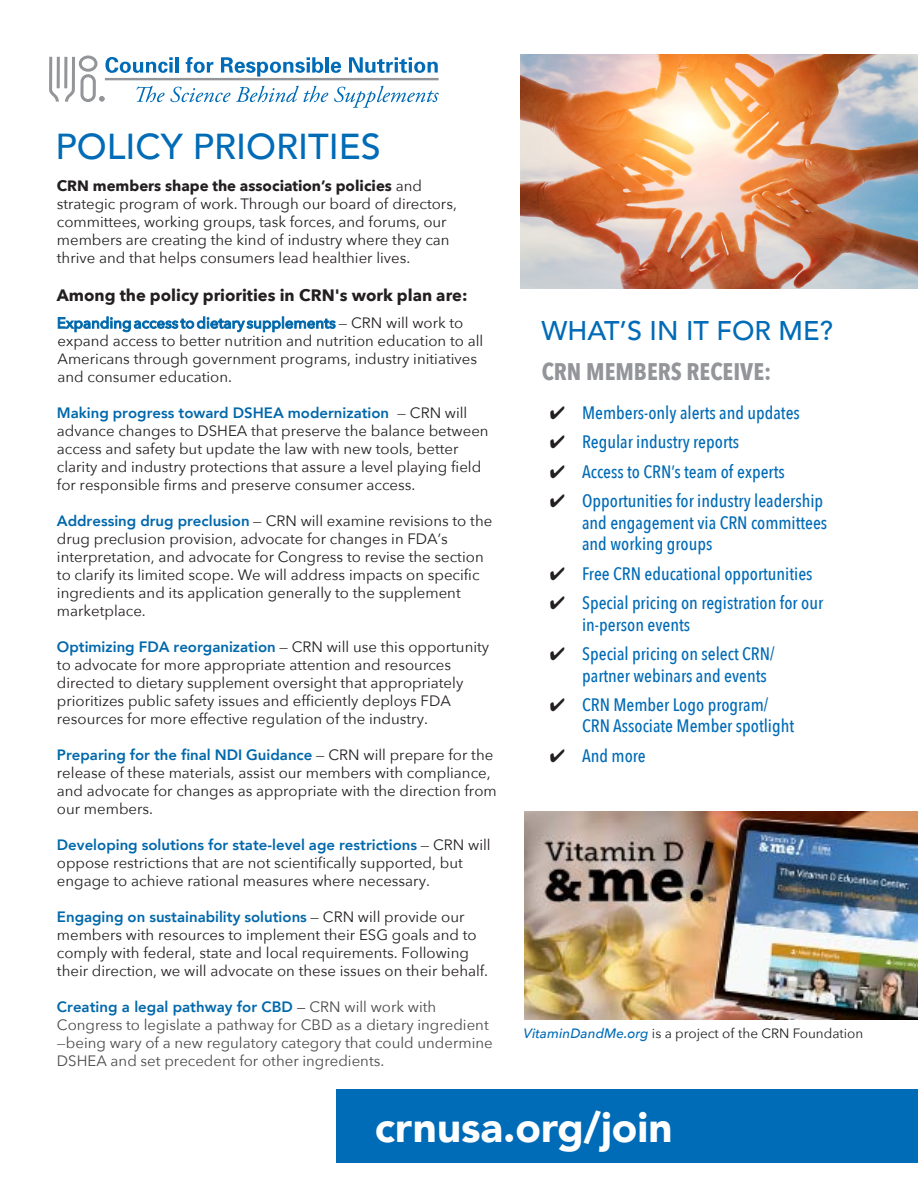
<style>
.page{position:relative;width:918px;height:1188px;background:#fff}
.page>*{position:absolute;margin:0;border:0;box-sizing:border-box;transform-origin:0 0}
.t1{font:900 42px "Avenir";color:#fff}
.t2{font:500 36px "Avenir";color:#006bb6}
.t3{font:500 27px "Avenir";color:#006bb6}
.t4{font:700 24px "Avenir Next Condensed";color:#939598}
.t5{font:500 18px/21.6px "Avenir Next Condensed";color:#006bb6}
.t6{font:700 16.5px "Avenir Next";color:#231f20}
.t7{font:15px/18px "Avenir Next";color:#231f20}
.t8{font:15px/18px "Avenir Next";color:#231f20}
.t9{font:15px/18px "Avenir Next";color:#4b4a4b}
.t10{font:13.5px "Avenir Next";color:#231f20}
.s1{font-weight:700}
.s2{font-weight:500;color:#0068ab}
.s3{font-family:"Avenir";font-weight:800;color:#0068ab}
.s4{color:#231f20}
.s5{font-weight:500;font-style:italic;color:#006bb6}
</style>
<div class="page">
<svg style="left:49px;top:56px;width:390px;height:52px"></svg>
<img style="left:520px;top:54px;width:398px;height:235px">
<div style="left:336px;top:1089px;width:582px;height:74px;background:#006bb6"></div>
<img style="left:524px;top:812px;width:394px;height:208px">
<p class="t2" style="left:56px;top:116px;width:327px">POLICY PRIORITIES</p>
<p class="t8" style="left:57px;top:176px;width:402px"><span class="s1">CRN members shape the association’s policies</span> and strategic program of work. Through our board of directors, committees, working groups, task forces, and forums, our members are creating the kind of industry where they can thrive and that helps consumers lead healthier lives.</p>
<p class="t6" style="left:57px;top:281px;width:412px">Among the policy priorities in CRN's work plan are:</p>
<p class="t7" style="left:57px;top:313px;width:428px"><span class="s2">Expanding access to dietary supplements</span> — CRN will work to expand access to better nutrition and nutrition education to all Americans through government programs, industry initiatives and consumer education.</p>
<p class="t7" style="left:57px;top:403px;width:433px"><span class="s3">Making progress toward DSHEA modernization</span> — CRN will advance changes to DSHEA that preserve the balance between access and safety but update the law with new tools, better clarity and industry protections that assure a level playing field for responsible firms and preserve consumer access.</p>
<p class="t7" style="left:57px;top:511px;width:437px"><span class="s3">Addressing drug preclusion</span> — CRN will examine revisions to the drug preclusion provision, advocate for changes in FDA’s interpretation, and advocate for Congress to revise the section to clarify its limited scope. We will address impacts on specific ingredients and its application generally to the supplement marketplace.</p>
<p class="t7" style="left:57px;top:637px;width:434px"><span class="s3">Optimizing FDA reorganization</span> — CRN will use this opportunity to advocate for more appropriate attention and resources directed to dietary supplement oversight that appropriately prioritizes public safety issues and efficiently deploys FDA resources for more effective regulation of the industry.</p>
<p class="t7" style="left:57px;top:745px;width:441px"><span class="s3">Preparing for the final NDI Guidance</span> — CRN will prepare for the release of these materials, assist our members with compliance, and advocate for changes as appropriate with the direction from our members.</p>
<p class="t7" style="left:57px;top:835px;width:435px"><span class="s3">Developing solutions for state-level age restrictions</span> — CRN will oppose restrictions that are not scientifically supported, but engage to achieve rational measures where necessary.</p>
<p class="t7" style="left:57px;top:907px;width:433px"><span class="s3">Engaging on sustainability solutions</span> — CRN will provide our members with resources to implement their ESG goals and to comply with federal, state and local requirements. Following their direction, we will advocate on these issues on their behalf.</p>
<p class="t9" style="left:57px;top:997px;width:437px"><span class="s3">Creating a legal pathway for CBD</span> <span class="s4">—</span> CRN will work with Congress to legislate a pathway for CBD as a dietary ingredient —being wary of a new regulatory category that could undermine DSHEA and set precedent for other ingredients.</p>
<p class="t3" style="left:542px;top:307px;width:293px">WHAT’S IN IT FOR ME?</p>
<p class="t4" style="left:542px;top:357px;width:231px">CRN MEMBERS RECEIVE:</p>
<p class="t5" style="left:550px;top:402px;width:252px"><span class="s4">✔</span> Members-only alerts and updates</p>
<p class="t5" style="left:550px;top:431px;width:191px"><span class="s4">✔</span> Regular industry reports</p>
<p class="t5" style="left:550px;top:461px;width:237px"><span class="s4">✔</span> Access to CRN’s team of experts</p>
<p class="t5" style="left:582px;top:490px;width:247px;text-indent:-32px"><span class="s4">✔</span> Opportunities for industry leadership and engagement via CRN committees and working groups</p>
<p class="t5" style="left:550px;top:562px;width:264px"><span class="s4">✔</span> Free CRN educational opportunities</p>
<p class="t5" style="left:582px;top:592px;width:243px;text-indent:-32px"><span class="s4">✔</span> Special pricing on registration for our in-person events</p>
<p class="t5" style="left:582px;top:643px;width:194px;text-indent:-32px"><span class="s4">✔</span> Special pricing on select CRN/ partner webinars and events</p>
<p class="t5" style="left:582px;top:694px;width:214px;text-indent:-32px"><span class="s4">✔</span> CRN Member Logo program/<br>CRN Associate Member spotlight</p>
<p class="t5" style="left:550px;top:745px;width:98px"><span class="s4">✔</span> And more</p>
<p class="t10" style="left:524px;top:1022px;width:341px"><span class="s5">VitaminDandMe.org</span> is a project of the CRN Foundation</p>
<p class="t1" style="left:375px;top:1092px;width:299px">crnusa.org/join</p>
</div>
